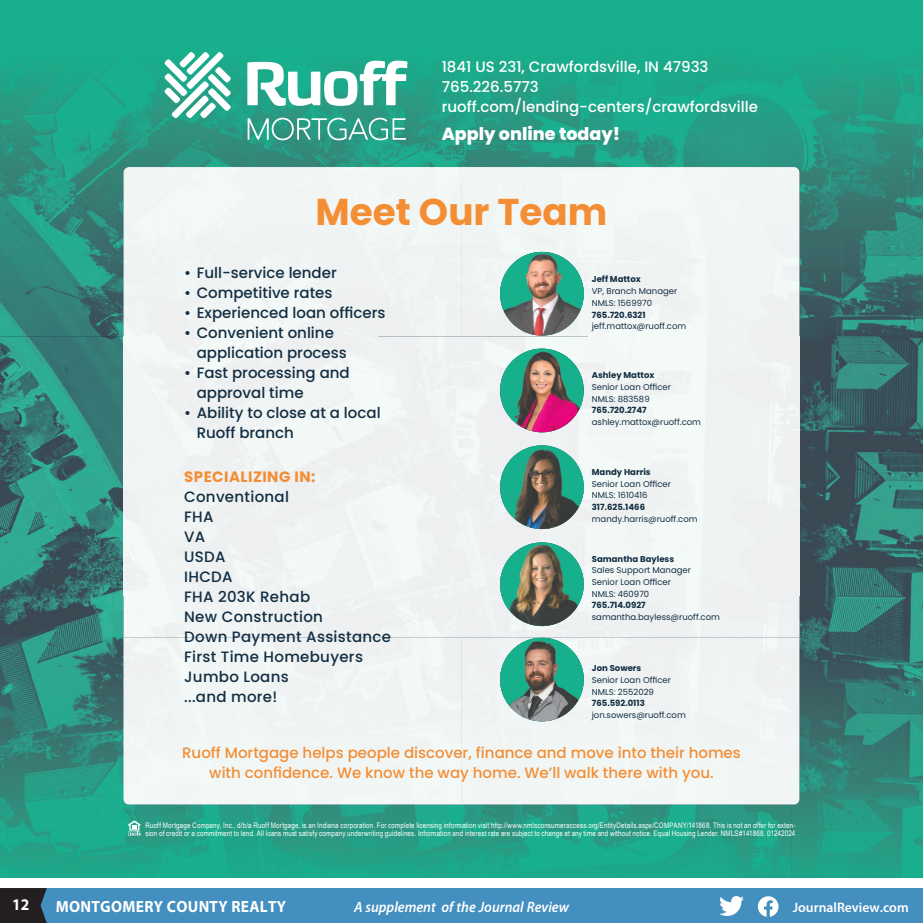
<style>
.page{position:relative;width:923px;height:923px;background:#fff}
.page>*{position:absolute;margin:0;border:0;box-sizing:border-box;transform-origin:0 0}
.t1{font:700 37.38px "Poppins";color:#f38e35}
.t2{font:800 17.5px "Poppins";color:#fff}
.t3{font:700 16.25px "Myriad Pro";letter-spacing:.02em;color:#fff;scale:.95 1}
.t4{font:500 15px/20px "Poppins";color:#122e42}
.t5{font:500 15px/20px "Poppins";color:#f38e35;text-align:center}
.t6{font:500 15px/20px "Poppins";letter-spacing:.02em;color:#122e42}
.t7{font:500 15px/20px "Poppins";color:#fff}
.t8{font:italic 600 15px "Myriad Pro";color:#fff;scale:.95 1}
.t9{font:700 15px "Poppins";letter-spacing:.03em;color:#f38e35}
.t10{font:600 13.75px "Myriad Pro";color:#fff}
.t11{font:8.5px/11.6px "Poppins";color:#122e42}
.t12{font:700 8.5px "Poppins";color:#122e42}
.t13{font:7.62px/8.8px "Arial Narrow";letter-spacing:.02em;color:#fff}
</style>
<div class="page">
<div style="left:0;top:888px;width:922px;height:34px;background:#438fc0"></div>
<svg style="left:0;top:888px;width:47px;height:34px;background:#25272b"></svg>
<svg style="left:757px;top:896px;width:21px;height:20px"></svg>
<img style="left:719px;top:896px;width:24px;height:19px">
<div style="left:0;top:0;width:922px;height:877px;background:#f0f5f4"></div>
<img style="left:799px;top:336px;width:123px;height:301px">
<img style="left:0;top:336px;width:123px;height:301px">
<img style="left:0;top:0;width:922px;height:168px">
<img style="left:799px;top:168px;width:123px;height:168px">
<img style="left:0;top:168px;width:123px;height:168px">
<img style="left:791px;top:637px;width:131px;height:240px">
<img style="left:0;top:797px;width:791px;height:80px">
<img style="left:0;top:637px;width:123px;height:161px">
<img style="left:123px;top:167px;width:676px;height:470px">
<img style="left:500px;top:637px;width:83px;height:84px">
<img style="left:123px;top:637px;width:338px;height:167px">
<svg style="left:247px;top:118px;width:159px;height:22px;background:#5cb2a0"></svg>
<svg style="left:247px;top:61px;width:160px;height:45px"></svg>
<svg style="left:164px;top:52px;width:67px;height:66px"></svg>
<svg style="left:128px;top:820px;width:13px;height:15px"></svg>
<svg style="left:500px;top:252px;width:83px;height:83px;background:#7e827b"></svg>
<img style="left:534px;top:252px;width:49px;height:39px">
<img style="left:500px;top:252px;width:34px;height:81px">
<svg style="left:500px;top:445px;width:83px;height:84px;background:#3b6e5c"></svg>
<img style="left:501px;top:445px;width:41px;height:84px">
<svg style="left:500px;top:348px;width:83px;height:84px;background:#866477"></svg>
<img style="left:541px;top:348px;width:12px;height:7px">
<img style="left:504px;top:348px;width:37px;height:84px">
<img style="left:500px;top:542px;width:83px;height:84px;border-radius:42px">
<svg style="left:500px;top:637px;width:83px;height:84px;background:#568c7d"></svg>
<img style="left:500px;top:639px;width:83px;height:34px">
<img style="left:502px;top:639px;width:29px;height:27px">
<h3 class="t7" style="left:442px;top:56px;width:318px">1841 US 231, Crawfordsville, IN 47933<br>765.226.5773 ruoff.com/lending-centers/crawfordsville</h3>
<h2 class="t2" style="left:442px;top:124px;width:180px">Apply online today!</h2>
<h1 class="t1" style="left:315px;top:190px;width:293px">Meet Our Team</h1>
<h3 class="t4" style="left:184px;top:262px;width:154px">• Full-service lender</h3>
<h3 class="t4" style="left:184px;top:282px;width:150px">• Competitive rates</h3>
<h3 class="t4" style="left:184px;top:302px;width:203px">• Experienced loan officers</h3>
<h3 class="t4" style="left:197px;top:322px;width:152px;text-indent:-12px">• Convenient online application process</h3>
<h3 class="t4" style="left:197px;top:362px;width:155px;text-indent:-12px">• Fast processing and approval time</h3>
<h3 class="t4" style="left:197px;top:402px;width:185px;text-indent:-12px">• Ability to close at a local<br>Ruoff branch</h3>
<h3 class="t9" style="left:184px;top:468px;width:133px">SPECIALIZING IN:</h3>
<h3 class="t6" style="left:184px;top:486px;width:208px">Conventional<br>FHA<br>VA<br>USDA<br>IHCDA<br>FHA 203K Rehab<br>New Construction<br>Down Payment Assistance<br>First Time Homebuyers<br>Jumbo Loans<br>...and more!</h3>
<p class="t12" style="left:592px;top:274px;width:50px">Jeff Mattox</p>
<p class="t11" style="left:592px;top:285px;width:87px">VP, Branch Manager<br>NMLS: 1569970</p>
<p class="t12" style="left:592px;top:309px;width:55px">765.720.6321</p>
<p class="t11" style="left:592px;top:320px;width:96px">jeff.mattox@ruoff.com</p>
<p class="t12" style="left:592px;top:370px;width:64px">Ashley Mattox</p>
<p class="t11" style="left:592px;top:381px;width:81px">Senior Loan Officer<br>NMLS: 883589</p>
<p class="t12" style="left:592px;top:405px;width:56px">765.720.2747</p>
<p class="t11" style="left:592px;top:416px;width:111px">ashley.mattox@ruoff.com</p>
<p class="t12" style="left:592px;top:467px;width:60px">Mandy Harris</p>
<p class="t11" style="left:592px;top:477px;width:81px">Senior Loan Officer<br>NMLS: 1610416</p>
<p class="t12" style="left:592px;top:502px;width:55px">317.625.1466</p>
<p class="t11" style="left:592px;top:513px;width:107px">mandy.harris@ruoff.com</p>
<p class="t12" style="left:592px;top:553px;width:84px">Samantha Bayless</p>
<p class="t11" style="left:592px;top:564px;width:101px">Sales Support Manager<br>Senior Loan Officer<br>NMLS: 460970</p>
<p class="t12" style="left:592px;top:600px;width:55px">765.714.0927</p>
<p class="t11" style="left:592px;top:611px;width:130px">samantha.bayless@ruoff.com</p>
<p class="t12" style="left:592px;top:663px;width:51px">Jon Sowers</p>
<p class="t11" style="left:592px;top:674px;width:81px">Senior Loan Officer<br>NMLS: 2552029</p>
<p class="t12" style="left:592px;top:698px;width:54px">765.592.0113</p>
<p class="t11" style="left:592px;top:709px;width:95px">jon.sowers@ruoff.com</p>
<h3 class="t5" style="left:182px;top:743px;width:560px">Ruoff Mortgage helps people discover, finance and move into their homes with confidence. We know the way home. We’ll walk there with you.</h3>
<p class="t13" style="left:145px;top:820px;width:651px">Ruoff Mortgage Company, Inc., d/b/a Ruoff Mortgage, is an Indiana corporation. For complete licensing information visit http://www.nmlsconsumeraccess.org/EntityDetails.aspx/COMPANY/141868. This is not an offer for exten&shy;sion of credit or a commitment to lend. All loans must satisfy company underwriting guidelines. Information and interest rate are subject to change at any time and without notice. Equal Housing Lender. NMLS#141868. 01242024</p>
<h3 class="t3" style="left:12px;top:894px;width:20px">12</h3>
<h3 class="t3" style="left:56px;top:895px;width:244px">MONTGOMERY COUNTY REALTY</h3>
<h3 class="t8" style="left:354px;top:897px;width:228px">A supplement of the Journal Review</h3>
<h3 class="t10" style="left:792px;top:898px;width:117px">JournalReview.com</h3>
</div>
